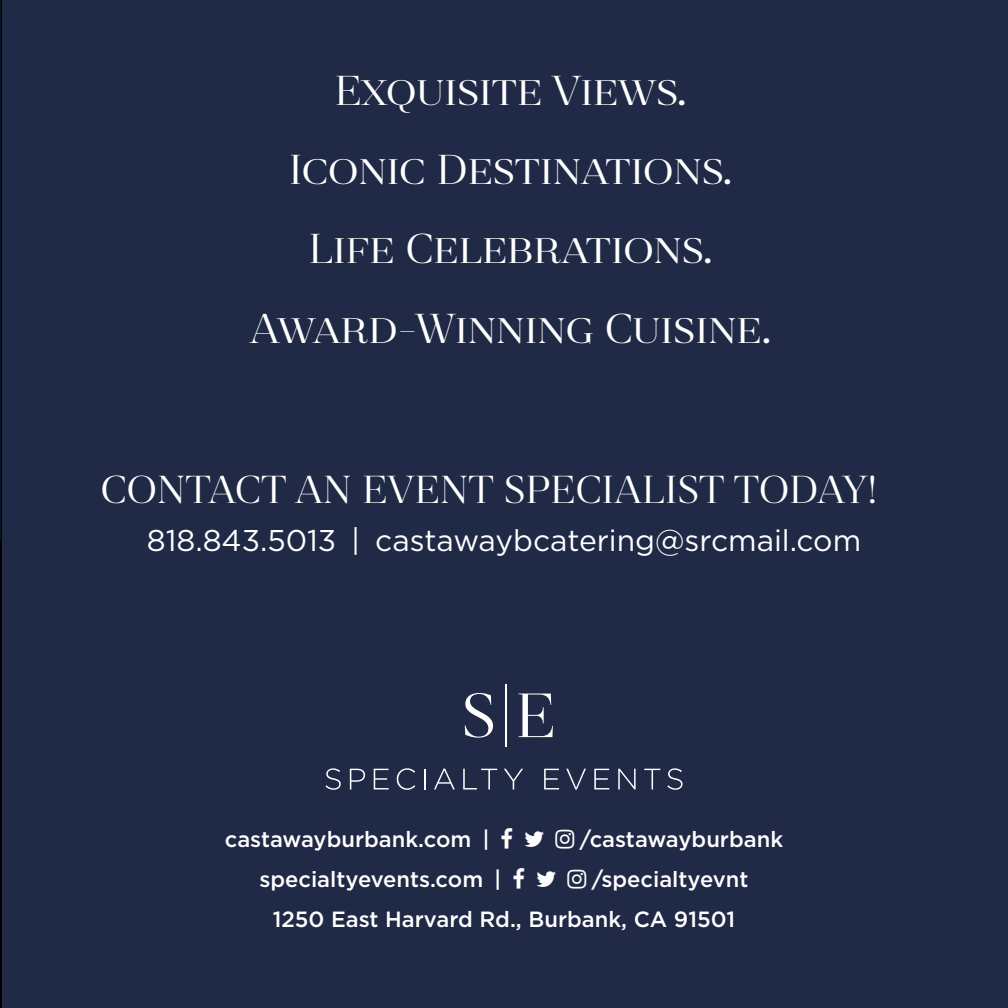
<style>
.page{position:relative;width:1008px;height:1008px;background:#202945}
.page>*{position:absolute;margin:0;border:0;box-sizing:border-box;transform-origin:0 0}
.t1{font:45px/79.2px "Revista";color:#fff;text-align:center}
.t2{font:42px "Revista";letter-spacing:.01em;color:#fff}
.t3{font:30px "Gotham";color:#fff}
.t4{font:500 22px/40px "Gotham";color:#fff}
</style>
<div class="page">
<svg style="left:465px;top:693px;width:28px;height:45px"></svg>
<svg style="left:518px;top:694px;width:35px;height:43px"></svg>
<hr style="left:506px;top:685px;width:1px;height:62px;background:#fff">
<svg style="left:325px;top:768px;width:16px;height:22px"></svg>
<svg style="left:350px;top:769px;width:15px;height:20px"></svg>
<svg style="left:374px;top:769px;width:15px;height:20px"></svg>
<svg style="left:397px;top:768px;width:18px;height:22px"></svg>
<svg style="left:424px;top:769px;width:1px;height:20px"></svg>
<svg style="left:434px;top:769px;width:21px;height:20px"></svg>
<svg style="left:463px;top:769px;width:34px;height:20px"></svg>
<svg style="left:504px;top:769px;width:19px;height:20px"></svg>
<svg style="left:544px;top:769px;width:15px;height:20px"></svg>
<svg style="left:566px;top:769px;width:20px;height:21px"></svg>
<svg style="left:594px;top:769px;width:15px;height:20px"></svg>
<svg style="left:618px;top:769px;width:18px;height:20px"></svg>
<svg style="left:644px;top:769px;width:16px;height:20px"></svg>
<svg style="left:667px;top:768px;width:16px;height:22px"></svg>
<svg style="left:502px;top:828px;width:10px;height:20px"></svg>
<svg style="left:525px;top:831px;width:19px;height:16px"></svg>
<svg style="left:556px;top:830px;width:19px;height:18px"></svg>
<svg style="left:514px;top:868px;width:10px;height:20px"></svg>
<svg style="left:537px;top:871px;width:19px;height:16px"></svg>
<svg style="left:568px;top:870px;width:18px;height:18px"></svg>
<h1 class="t1" style="left:250px;top:52px;width:523px">Exquisite Views.<br>Iconic Destinations.<br>Life Celebrations.<br>Award-Winning Cuisine.</h1>
<h2 class="t2" style="left:101px;top:466px;width:777px">CONTACT AN EVENT SPECIALIST TODAY!</h2>
<h3 class="t3" style="left:147px;top:522px;width:716px">818.843.5013 | castawaybcatering@srcmail.com</h3>
<p class="t4" style="left:225px;top:819px;width:266px">castawayburbank.com |</p>
<p class="t4" style="left:580px;top:819px;width:205px">/castawayburbank</p>
<p class="t4" style="left:259px;top:859px;width:244px">specialtyevents.com |</p>
<p class="t4" style="left:273px;top:859px;width:477px;text-indent:319px">/specialtyevnt<br>1250 East Harvard Rd., Burbank, CA 91501</p>
</div>
